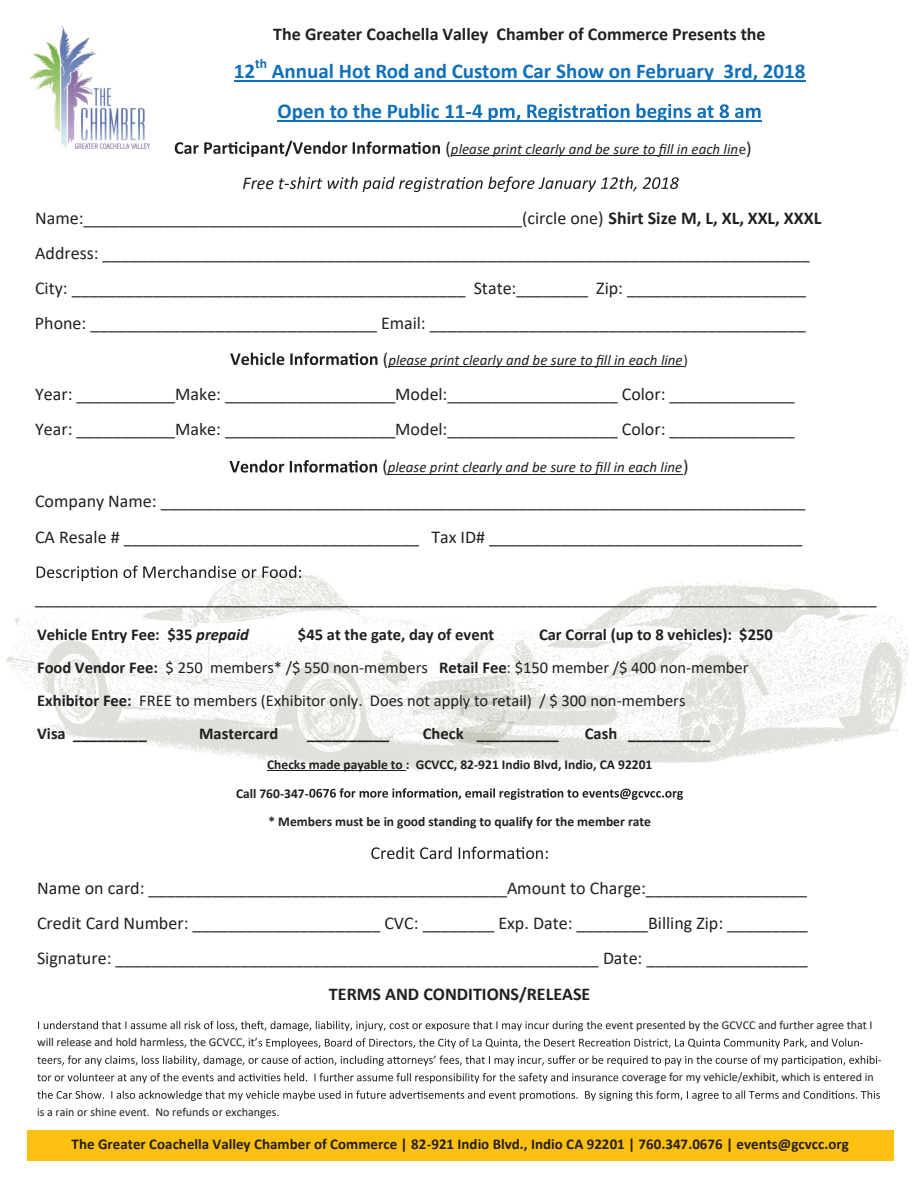
<style>
.page{position:relative;width:918px;height:1188px;background:#fff}
.page>*{position:absolute;margin:0;border:0;box-sizing:border-box;transform-origin:0 0}
.t1{font:700 21.15px "Calibri";color:#1070b9}
.t2{font:700 21px "Calibri";color:#1070b9}
.t3{font:18px/35.1px "Calibri";color:#231f20}
.t4{font:700 18px "Calibri";color:#231f20}
.t5{font:16.5px/33px "Calibri";color:#231f20}
.t6{font:700 16.5px "Calibri";color:#231f20}
.t7{font:italic 15px "Calibri";color:#231f20}
.t8{font:700 15px "Calibri";color:#231f20}
.t9{font:700 13.65px "Calibri";color:#1070b9}
.t10{font:700 13.5px/28.7px "Calibri";color:#231f20}
.t11{font:12px/17.4px "Calibri";letter-spacing:-.005em;color:#231f20}
.s1{font-style:normal;font-size:18px}
.s2{font-style:normal}
.s3{font-style:italic}
.s4{font-weight:700}
</style>
<div class="page">
<img style="left:576px;top:580px;width:333px;height:183px">
<img style="left:6px;top:461px;width:570px;height:311px">
<hr style="left:234px;top:81px;width:571px;height:1px;background:#1070b9">
<svg style="left:472px;top:104px;width:289px;height:16px"></svg>
<hr style="left:278px;top:120px;width:484px;height:2px;background:#1070b9">
<img style="left:30px;top:27px;width:120px;height:121px">
<hr style="left:267px;top:770px;width:139px;height:1px;background:#231f20">
<svg style="left:309px;top:788px;width:374px;height:12px"></svg>
<svg style="left:371px;top:847px;width:177px;height:12px"></svg>
<svg style="left:38px;top:1021px;width:573px;height:10px"></svg>
<svg style="left:258px;top:1038px;width:605px;height:11px"></svg>
<svg style="left:37px;top:1056px;width:396px;height:10px"></svg>
<svg style="left:439px;top:1056px;width:442px;height:10px"></svg>
<svg style="left:37px;top:1073px;width:581px;height:10px"></svg>
<svg style="left:37px;top:1090px;width:616px;height:11px"></svg>
<svg style="left:671px;top:1090px;width:209px;height:11px"></svg>
<svg style="left:175px;top:141px;width:265px;height:16px"></svg>
<hr style="left:451px;top:155px;width:288px;height:1px;background:#231f20">
<svg style="left:290px;top:177px;width:389px;height:15px"></svg>
<svg style="left:230px;top:353px;width:148px;height:12px"></svg>
<hr style="left:388px;top:366px;width:295px;height:1px;background:#231f20">
<svg style="left:230px;top:460px;width:147px;height:13px"></svg>
<hr style="left:388px;top:474px;width:295px;height:1px;background:#231f20">
<svg style="left:37px;top:566px;width:264px;height:15px"></svg>
<div style="left:27px;top:1130px;width:867px;height:31px;background:#fcc011"></div>
<p class="t4" style="left:273px;top:21px;width:494px">The Greater Coachella Valley Chamber of Commerce Presents the</p>
<p class="t9" style="left:255px;top:54px;width:14px">th</p>
<p class="t2" style="left:272px;top:56px;width:535px">Annual Hot Rod and Custom Car Show on February 3rd, 2018</p>
<p class="t1" style="left:278px;top:96px;width:196px">Open to the Public 11-</p>
<p class="t2" style="left:234px;top:56px;width:23px">12</p>
<p class="t7" style="left:446px;top:138px;width:308px"><span class="s1">(</span>please print clearly and be sure to fill in each lin<span class="s2">e</span><span class="s1">)</span></p>
<p class="t3" style="left:35px;top:165px;width:788px;text-indent:208px"><span class="s3">Free t-</span>Name:_________________________________________________(circle one) <span class="s4">Shirt Size M, L, XL, XXL, XXXL </span>Address: _______________________________________________________________________________ City: ____________________________________________ State:________ Zip: ____________________ Phone: ________________________________ Email: __________________________________________</p>
<p class="t7" style="left:383px;top:349px;width:306px"><span class="s1">(</span>please print clearly and be sure to fill in each line<span class="s2">)</span></p>
<p class="t3" style="left:35px;top:376px;width:761px">Year: ___________Make: ___________________Model:___________________ Color: ______________<br>Year: ___________Make: ___________________Model:___________________ Color: ______________</p>
<p class="t7" style="left:382px;top:457px;width:308px"><span class="s1">(</span>please print clearly and be sure to fill in each line<span class="s1">)</span></p>
<p class="t3" style="left:35px;top:483px;width:772px">Company Name: ________________________________________________________________________<br>CA Resale # _________________________________ Tax ID# ___________________________________</p>
<p class="t3" style="left:35px;top:580px;width:843px">______________________________________________________________________________________________</p>
<p class="t6" style="left:37px;top:623px;width:213px">Vehicle Entry Fee: $35 <span class="s3">prepaid</span></p>
<p class="t6" style="left:298px;top:623px;width:198px">$45 at the gate, day of event</p>
<p class="t5" style="left:37px;top:617px;width:737px;text-indent:502px"><span class="s4">Car Corral (up to 8 vehicles): $250<br>Food Vendor Fee:</span> $ 250 members* /$ 550 non-members <span class="s4">Retail Fee</span>: $150 member /$ 400 non-member <span class="s4">Exhibitor Fee:</span> FREE to members (Exhibitor only. Does not apply to retail) / $ 300 non-members<br><span class="s4">Visa _________</span></p>
<p class="t6" style="left:423px;top:721px;width:138px">Check __________</p>
<p class="t6" style="left:585px;top:721px;width:127px">Cash __________</p>
<p class="t10" style="left:236px;top:750px;width:418px;text-indent:31px">Checks made payable to : GCVCC, 82-921 Indio Blvd, Indio, CA 92201<br>Call 760-347-</p>
<p class="t10" style="left:269px;top:807px;width:384px">* Members must be in good standing to qualify for the member rate</p>
<p class="t6" style="left:199px;top:721px;width:81px">Mastercard</p>
<p class="t6" style="left:307px;top:721px;width:84px">__________</p>
<p class="t3" style="left:37px;top:870px;width:772px;text-align:justify">Name on card: ________________________________________Amount to Charge:__________________ Credit Card Number: _____________________ CVC: ________ Exp. Date: ________Billing Zip: _________ Signature: ______________________________________________________ Date: __________________</p>
<p class="t4" style="left:329px;top:981px;width:263px">TERMS AND CONDITIONS/RELEASE</p>
<p class="t11" style="left:612px;top:1016px;width:263px">vent presented by the GCVCC and further agree that I</p>
<p class="t11" style="left:37px;top:1033px;width:222px">will release and hold harmless, the GCVCC, it’</p>
<p class="t11" style="left:434px;top:1051px;width:5px">’</p>
<p class="t11" style="left:656px;top:1068px;width:219px;text-indent:-34px">coverage for my vehicle/exhibit, which is entered in for</p>
<p class="t11" style="left:37px;top:1103px;width:244px">is a rain or shine event. No refunds or exchanges.</p>
<p class="t8" style="left:72px;top:1133px;width:779px">The Greater Coachella Valley Chamber of Commerce | 82-921 Indio Blvd., Indio CA 92201 | 760.347.0676 | events@gcvcc.org</p>
</div>
